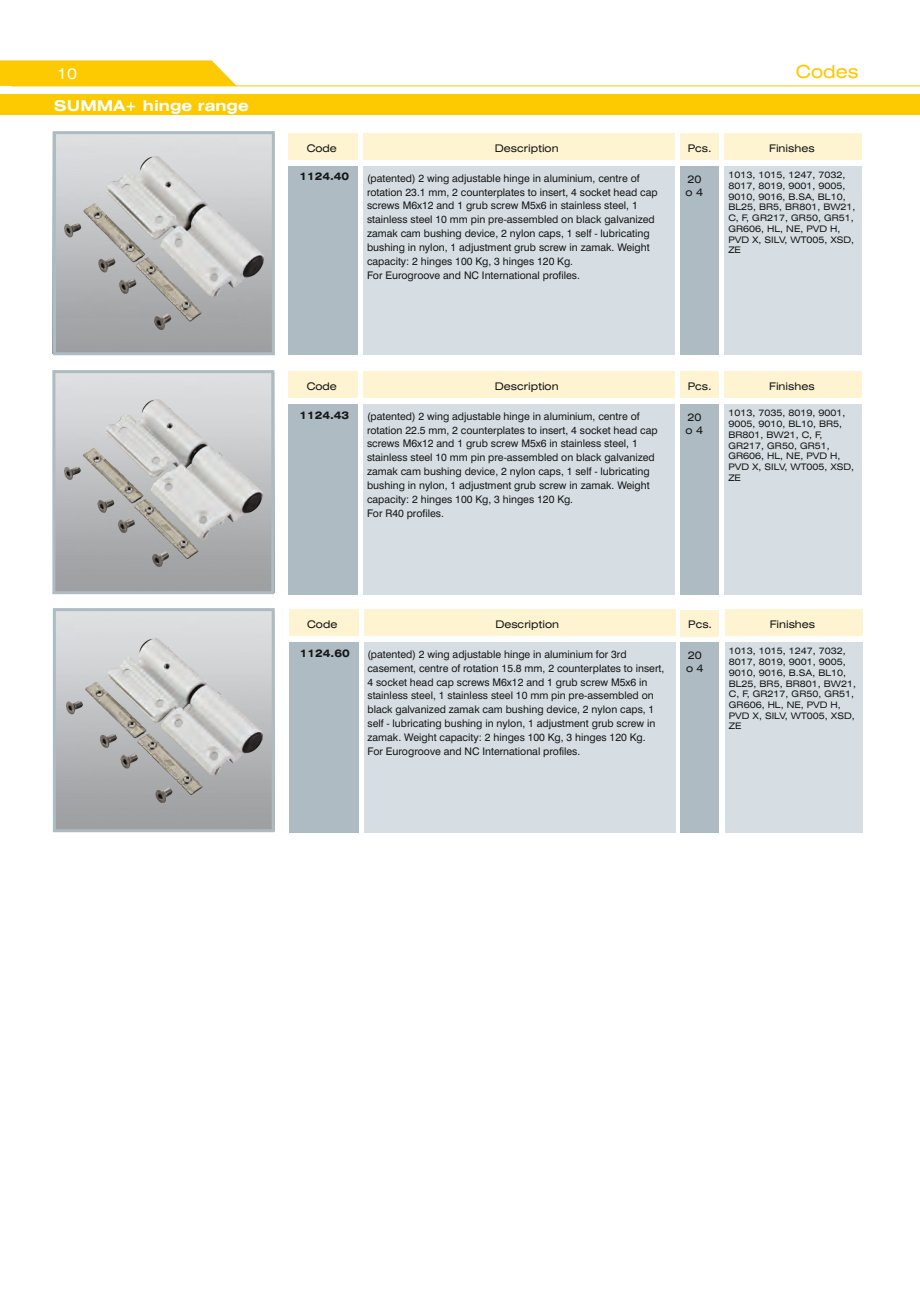
<style>
.page{position:relative;width:920px;height:1290px;background:#fff}
.page>*{position:absolute;margin:0;border:0;box-sizing:border-box;transform-origin:0 0}
.t1{font:expanded 18px "Swiss 721 BT";color:#fdc900}
.t2{font:700 expanded 15px "Swiss 721 BT";color:#fff}
.t3{font:expanded 15px "Swiss 721 BT";color:#fff}
.t4{font:10.5px/13.8px "Swiss 721 BT";color:#151616}
.t5{font:expanded 10.5px/12.5px "Swiss 721 BT";color:#151616}
.t6{font:700 expanded 10.5px "Swiss 721 BT";color:#151616}
.t7{font:expanded 9px/10.6px "Swiss 721 BT";color:#151616}
</style>
<div class="page">
<svg style="left:0;top:60px;width:237px;height:26px;background:#fdcc11"></svg>
<hr style="left:11px;top:86px;width:909px;height:1px;background:#fdc900">
<img style="left:56px;top:374px;width:214px;height:216px">
<img style="left:57px;top:612px;width:214px;height:216px">
<div style="left:52px;top:370px;width:222px;height:224px;border:3px solid #aebbc3"></div>
<div style="left:53px;top:608px;width:222px;height:224px;border:3px solid #aebbc3"></div>
<div style="left:680px;top:134px;width:38px;height:26px;background:#fff4d2"></div>
<div style="left:680px;top:372px;width:38px;height:26px;background:#fff4d2"></div>
<div style="left:681px;top:610px;width:38px;height:26px;background:#fff4d2"></div>
<div style="left:364px;top:133px;width:311px;height:27px;background:#fff4d2"></div>
<div style="left:364px;top:371px;width:311px;height:27px;background:#fff4d2"></div>
<div style="left:364px;top:609px;width:311px;height:27px;background:#fff4d2"></div>
<div style="left:725px;top:133px;width:137px;height:27px;background:#fff4d2"></div>
<div style="left:725px;top:371px;width:137px;height:27px;background:#fff4d2"></div>
<div style="left:725px;top:609px;width:138px;height:27px;background:#fff4d2"></div>
<div style="left:288px;top:133px;width:70px;height:27px;background:#fff4d2"></div>
<div style="left:288px;top:371px;width:70px;height:27px;background:#fff4d2"></div>
<div style="left:289px;top:609px;width:69px;height:27px;background:#fff4d2"></div>
<div style="left:680px;top:166px;width:38px;height:189px;background:#aebbc3"></div>
<div style="left:680px;top:404px;width:38px;height:190px;background:#aebbc3"></div>
<div style="left:681px;top:642px;width:38px;height:190px;background:#aebbc3"></div>
<div style="left:288px;top:166px;width:70px;height:189px;background:#aebbc3"></div>
<div style="left:288px;top:404px;width:70px;height:190px;background:#aebbc3"></div>
<div style="left:289px;top:642px;width:69px;height:190px;background:#aebbc3"></div>
<div style="left:364px;top:166px;width:311px;height:189px;background:#d7dee3"></div>
<div style="left:364px;top:404px;width:311px;height:190px;background:#d7dee3"></div>
<div style="left:364px;top:642px;width:311px;height:190px;background:#d7dee3"></div>
<div style="left:725px;top:166px;width:137px;height:189px;background:#d7dee3"></div>
<div style="left:725px;top:404px;width:137px;height:190px;background:#d7dee3"></div>
<div style="left:725px;top:642px;width:138px;height:190px;background:#d7dee3"></div>
<div style="left:53px;top:131px;width:222px;height:224px;border:3px solid #aebbc3"></div>
<div style="left:0;top:94px;width:920px;height:21px;background:#fdc900"></div>
<img style="left:64px;top:157px;width:200px;height:173px">
<img style="left:65px;top:399px;width:197px;height:167px">
<img style="left:66px;top:639px;width:196px;height:164px">
<h2 class="t3" style="left:57px;top:68px;width:22px">10</h2>
<h1 class="t1" style="left:796px;top:65px;width:64px">Codes</h1>
<h2 class="t2" style="left:54px;top:99px;width:196px">SUMMA+ hinge range</h2>
<p class="t5" style="left:307px;top:143px;width:32px">Code</p>
<p class="t6" style="left:299px;top:172px;width:51px">1124.40</p>
<p class="t5" style="left:495px;top:143px;width:65px">Description</p>
<p class="t4" style="left:367px;top:172px;width:292px">(patented) 2 wing adjustable hinge in aluminium, centre of rotation 23.1 mm, 2 counterplates to insert, 4 socket head cap screws M6x12 and 1 grub screw M5x6 in stainless steel, 1 stainless steel 10 mm pin pre-assembled on black galvanized zamak cam bushing device, 2 nylon caps, 1 self - lubricating bushing in nylon, 1 adjustment grub screw in zamak. Weight capacity: 2 hinges 100 Kg, 3 hinges 120 Kg.<br>For Eurogroove and NC International profiles.</p>
<p class="t5" style="left:688px;top:143px;width:25px">Pcs.</p>
<p class="t5" style="left:686px;top:174px;width:19px">20 o 4</p>
<p class="t5" style="left:769px;top:143px;width:47px">Finishes</p>
<p class="t7" style="left:728px;top:171px;width:129px">1013, 1015, 1247, 7032,<br>8017, 8019, 9001, 9005,<br>9010, 9016, B.SA, BL10,<br>BL25, BR5, BR801, BW21,<br>C, F, GR217, GR50, GR51,<br>GR606, HL, NE, PVD H,<br>PVD X, SILV, WT005, XSD,<br>ZE</p>
<p class="t5" style="left:307px;top:381px;width:32px">Code</p>
<p class="t6" style="left:299px;top:411px;width:51px">1124.43</p>
<p class="t5" style="left:495px;top:381px;width:65px">Description</p>
<p class="t4" style="left:367px;top:410px;width:292px">(patented) 2 wing adjustable hinge in aluminium, centre of rotation 22.5 mm, 2 counterplates to insert, 4 socket head cap screws M6x12 and 1 grub screw M5x6 in stainless steel, 1 stainless steel 10 mm pin pre-assembled on black galvanized zamak cam bushing device, 2 nylon caps, 1 self - lubricating bushing in nylon, 1 adjustment grub screw in zamak. Weight capacity: 2 hinges 100 Kg, 3 hinges 120 Kg.<br>For R40 profiles.</p>
<p class="t5" style="left:688px;top:381px;width:25px">Pcs.</p>
<p class="t5" style="left:686px;top:412px;width:19px">20 o 4</p>
<p class="t5" style="left:769px;top:381px;width:47px">Finishes</p>
<p class="t7" style="left:728px;top:409px;width:127px">1013, 7035, 8019, 9001,<br>9005, 9010, BL10, BR5,<br>BR801, BW21, C, F,<br>GR217, GR50, GR51,<br>GR606, HL, NE, PVD H,<br>PVD X, SILV, WT005, XSD,<br>ZE</p>
<p class="t5" style="left:307px;top:619px;width:32px">Code</p>
<p class="t6" style="left:300px;top:649px;width:51px">1124.60</p>
<p class="t5" style="left:495px;top:619px;width:65px">Description</p>
<p class="t4" style="left:367px;top:648px;width:298px">(patented) 2 wing adjustable hinge in aluminium for 3rd casement, centre of rotation 15.8 mm, 2 counterplates to insert, 4 socket head cap screws M6x12 and 1 grub screw M5x6 in stainless steel, 1 stainless steel 10 mm pin pre-assembled on black galvanized zamak cam bushing device, 2 nylon caps, 1 self - lubricating bushing in nylon, 1 adjustment grub screw in zamak. Weight capacity: 2 hinges 100 Kg, 3 hinges 120 Kg.<br>For Eurogroove and NC International profiles.</p>
<p class="t5" style="left:688px;top:619px;width:25px">Pcs.</p>
<p class="t5" style="left:686px;top:650px;width:19px">20 o 4</p>
<p class="t5" style="left:770px;top:619px;width:47px">Finishes</p>
<p class="t7" style="left:729px;top:647px;width:129px">1013, 1015, 1247, 7032,<br>8017, 8019, 9001, 9005,<br>9010, 9016, B.SA, BL10,<br>BL25, BR5, BR801, BW21,<br>C, F, GR217, GR50, GR51,<br>GR606, HL, NE, PVD H,<br>PVD X, SILV, WT005, XSD,<br>ZE</p>
</div>
